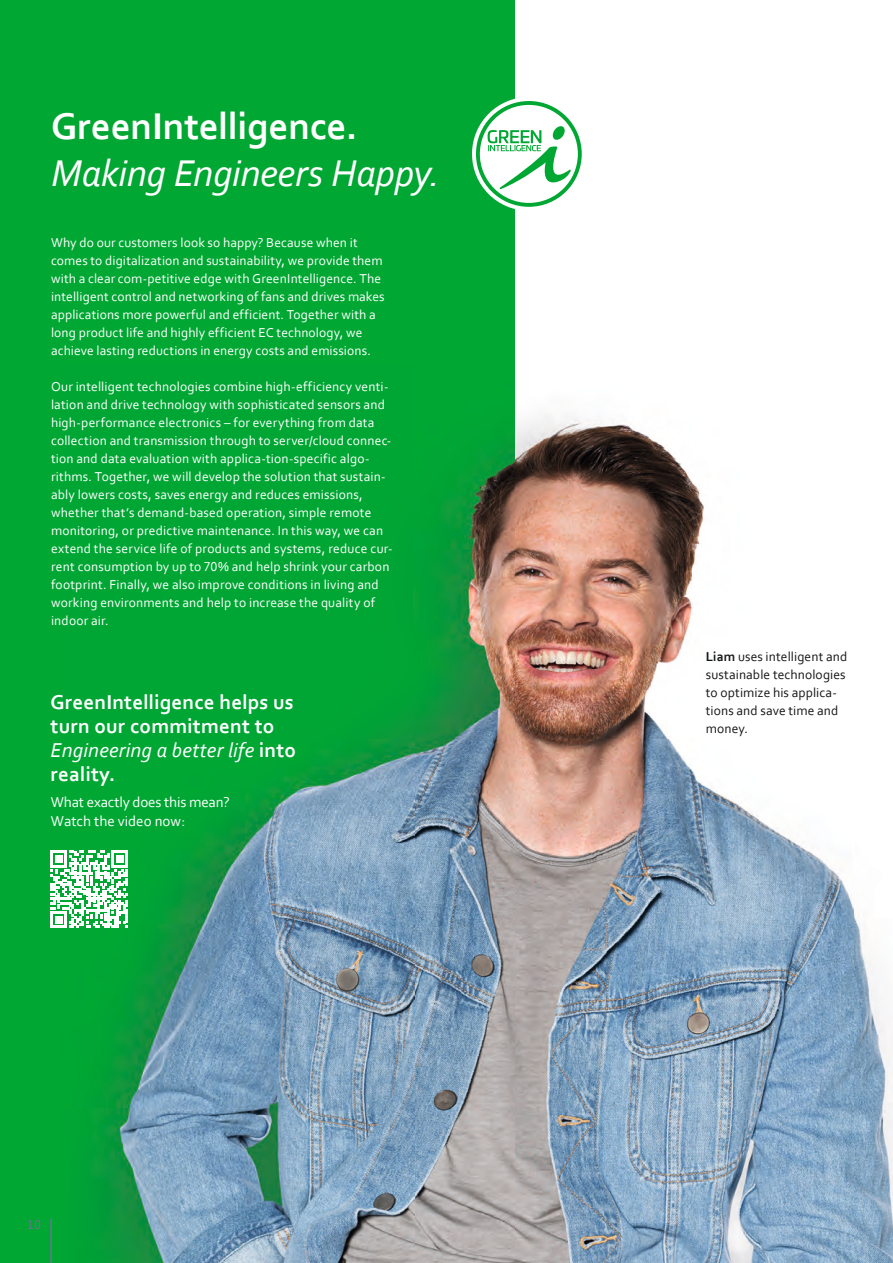
<style>
.page{position:relative;width:893px;height:1263px;background:#fff}
.page>*{position:absolute;margin:0;border:0;box-sizing:border-box;transform-origin:0 0}
.t1{font:italic 39px "Corbel";letter-spacing:-.01em;color:#fff}
.t2{font:700 39px "Corbel";letter-spacing:-.005em;color:#fff}
.t3{font:700 21px/24px "Corbel";letter-spacing:.01em;color:#fff}
.t4{font:15px/19.5px "Corbel";letter-spacing:-.01em;color:#fff}
.t5{font:13.5px/18px "Corbel";letter-spacing:.01em;color:#fff}
.t6{font:13.5px/18px "Corbel";letter-spacing:.01em;color:#151616}
.t7{font:13.5px "Corbel";color:#62798c}
.s1{font-weight:400;font-style:italic}
.s2{font-weight:700}
</style>
<div class="page">
<div style="left:0;top:0;width:514px;height:1263px;background:#00a732"></div>
<img style="left:514px;top:366px;width:339px;height:749px">
<img style="left:853px;top:907px;width:40px;height:356px">
<img style="left:514px;top:1115px;width:340px;height:148px">
<img style="left:62px;top:443px;width:452px;height:820px">
<div style="left:472px;top:97px;width:114px;height:114px;background:#fff;border-radius:50%"></div>
<svg style="left:476px;top:101px;width:106px;height:106px"></svg>
<svg style="left:51px;top:851px;width:77px;height:77px"></svg>
<hr style="left:50px;top:1219px;width:2px;height:44px;background:#62798c">
<h1 class="t2" style="left:51px;top:102px;width:308px">GreenIntelligence.</h1>
<h1 class="t1" style="left:51px;top:148px;width:390px">Making Engineers Happy.</h1>
<p class="t5" style="left:51px;top:233px;width:335px">Why do our customers look so happy? Because when it comes to digitalization and sustainability, we provide them with a clear com-petitive edge with GreenIntelligence. The intelligent control and networking of fans and drives makes applications more powerful and efficient. Together with a long product life and highly efficient EC technology, we achieve lasting reductions in energy costs and emissions.</p>
<p class="t5" style="left:51px;top:377px;width:343px">Our intelligent technologies combine high-efficiency venti&shy;lation and drive technology with sophisticated sensors and high-performance electronics – for everything from data collection and transmission through to server/cloud connec&shy;tion and data evaluation with applica-tion-specific algo&shy;rithms. Together, we will develop the solution that sustain&shy;ably lowers costs, saves energy and reduces emissions, whether that’s demand-based operation, simple remote monitoring, or predictive maintenance. In this way, we can extend the service life of products and systems, reduce cur&shy;rent consumption by up to 70% and help shrink your carbon footprint. Finally, we also improve conditions in living and working environments and help to increase the quality of indoor air.</p>
<h2 class="t3" style="left:51px;top:689px;width:247px">GreenIntelligence helps us turn our commitment to<br><span class="s1">Engineering a better life</span> into reality.</h2>
<p class="t4" style="left:51px;top:792px;width:181px">What exactly does this mean?<br>Watch the video now:</p>
<p class="t7" style="left:27px;top:1216px;width:15px">10</p>
<p class="t6" style="left:706px;top:647px;width:143px"><span class="s2">Liam</span> uses intelligent and sustainable technologies to optimize his applica&shy;tions and save time and money.</p>
</div>
